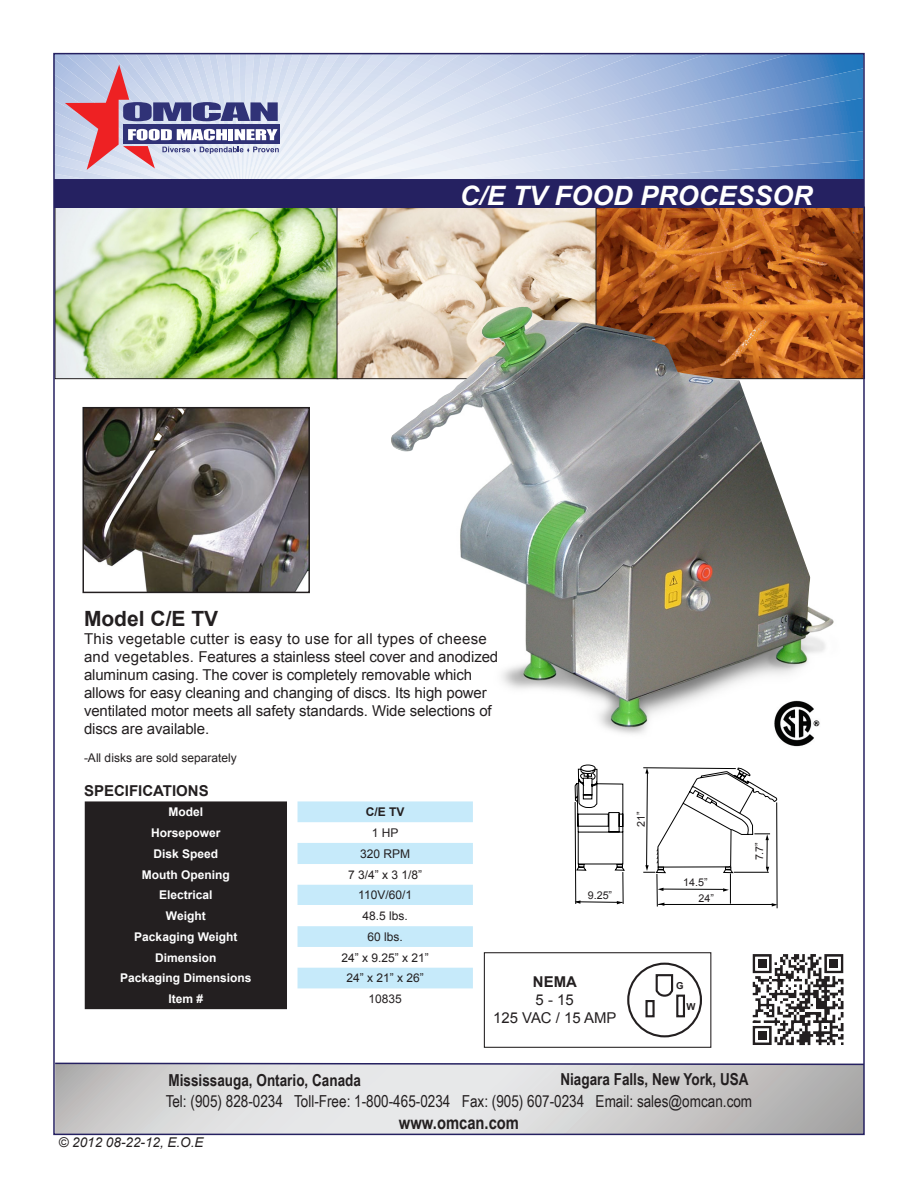
<style>
.page{position:relative;width:918px;height:1188px;background:#fff}
.page>*{position:absolute;margin:0;border:0;box-sizing:border-box;transform-origin:0 0}
.t1{font:italic 700 26.7px "Arial";color:#fff}
.t2{font:700 21px "Arial";color:#231f20}
.t3{font:700 18px "Arial Narrow";color:#231f20}
.t4{font:16.5px "Arial Narrow";color:#231f20}
.t5{font:700 16.5px "Arial Narrow";color:#231f20}
.t6{font:15px/18px "Arial";letter-spacing:-.01em;color:#231f20}
.t7{font:700 15px "Arial";color:#231f20}
.t8{font:italic 13.5px "Arial";color:#231f20}
.t9{font:700 12px "Arial";color:#fff}
.t10{font:12px "Arial";color:#231f20}
.t11{font:700 12px "Arial";color:#231f20}
.t12{font:10.65px "Arial";color:#231f20}
.t13{font:700 9.6px "Arial";color:#231f20}
</style>
<div class="page">
<img style="left:57px;top:208px;width:805px;height:169px">
<svg style="left:56px;top:1066px;width:806px;height:66px;background:#d3d3d3"></svg>
<div style="left:55px;top:179px;width:809px;height:29px;background:#252161"></div>
<svg style="left:56px;top:56px;width:806px;height:123px;background:#b7c2de"></svg>
<svg style="left:56px;top:1062px;width:806px;height:4px"></svg>
<div style="left:85px;top:801px;width:202px;height:208px;background:#231f20"></div>
<svg style="left:298px;top:801px;width:175px;height:187px"></svg>
<div style="left:298px;top:905px;width:175px;height:21px;background:#fff"></div>
<svg style="left:575px;top:764px;width:203px;height:145px"></svg>
<img style="left:85px;top:410px;width:222px;height:180px">
<div style="left:82px;top:407px;width:228px;height:186px;border:2px solid #231f20"></div>
<img style="left:391px;top:307px;width:450px;height:440px">
<svg style="left:627px;top:962px;width:75px;height:76px"></svg>
<div style="left:484px;top:952px;width:227px;height:96px;border:1px solid #231f20"></div>
<svg style="left:752px;top:954px;width:92px;height:92px"></svg>
<p class="t1" style="left:460px;top:178px;width:354px">C/E TV FOOD PROCESSOR</p>
<p class="t2" style="left:84px;top:605px;width:136px">Model C/E TV</p>
<p class="t6" style="left:84px;top:630px;width:416px">This vegetable cutter is easy to use for all types of cheese and vegetables. Features a stainless steel cover and anodized aluminum casing. The cover is completely removable which allows for easy cleaning and changing of discs. Its high power ventilated motor meets all safety standards. Wide selections of discs are available.</p>
<p class="t10" style="left:84px;top:750px;width:154px">-All disks are sold separately</p>
<p class="t7" style="left:84px;top:781px;width:126px">SPECIFICATIONS</p>
<p class="t9" style="left:169px;top:804px;width:36px">Model</p>
<p class="t11" style="left:366px;top:804px;width:40px">C/E TV</p>
<p class="t9" style="left:151px;top:825px;width:71px">Horsepower</p>
<p class="t10" style="left:372px;top:825px;width:28px">1 HP</p>
<p class="t9" style="left:154px;top:846px;width:66px">Disk Speed</p>
<p class="t10" style="left:360px;top:846px;width:52px">320 RPM</p>
<p class="t9" style="left:142px;top:867px;width:89px">Mouth Opening</p>
<p class="t10" style="left:348px;top:867px;width:76px">7 3/4” x 3 1/8”</p>
<p class="t9" style="left:159px;top:887px;width:55px">Electrical</p>
<p class="t10" style="left:358px;top:887px;width:55px">110V/60/1</p>
<p class="t9" style="left:166px;top:908px;width:41px">Weight</p>
<p class="t10" style="left:363px;top:908px;width:47px">48.5 lbs.</p>
<p class="t9" style="left:134px;top:929px;width:105px">Packaging Weight</p>
<p class="t10" style="left:368px;top:929px;width:37px">60 lbs.</p>
<p class="t9" style="left:155px;top:949px;width:63px">Dimension</p>
<p class="t10" style="left:342px;top:950px;width:89px">24” x 9.25” x 21”</p>
<p class="t9" style="left:120px;top:970px;width:133px">Packaging Dimensions</p>
<p class="t10" style="left:347px;top:970px;width:79px">24” x 21” x 26”</p>
<p class="t9" style="left:169px;top:991px;width:36px">Item #</p>
<p class="t10" style="left:369px;top:991px;width:35px">10835</p>
<p class="t12" style="left:634px;top:827px;width:17px;rotate:-90deg">21”</p>
<p class="t12" style="left:683px;top:875px;width:26px">14.5”</p>
<p class="t12" style="left:588px;top:888px;width:26px">9.25”</p>
<p class="t12" style="left:698px;top:892px;width:17px">24”</p>
<p class="t7" style="left:533px;top:972px;width:45px">NEMA</p>
<p class="t13" style="left:676px;top:979px;width:9px">G</p>
<p class="t6" style="left:493px;top:991px;width:125px;text-align:center">5 - 15<br>125 VAC / 15 AMP</p>
<p class="t13" style="left:686px;top:1000px;width:11px">W</p>
<p class="t12" style="left:752px;top:860px;width:20px;rotate:-90deg">7.7”</p>
<p class="t5" style="left:168px;top:1068px;width:194px">Mississauga, Ontario, Canada</p>
<p class="t5" style="left:560px;top:1067px;width:190px">Niagara Falls, New York, USA</p>
<p class="t4" style="left:166px;top:1089px;width:588px">Tel: (905) 828-0234 Toll-Free: 1-800-465-0234 Fax: (905) 607-0234 Email: sales@omcan.com</p>
<p class="t3" style="left:399px;top:1109px;width:122px">www.omcan.com</p>
<p class="t8" style="left:59px;top:1134px;width:147px">© 2012 08-22-12, E.O.E</p>
</div>
